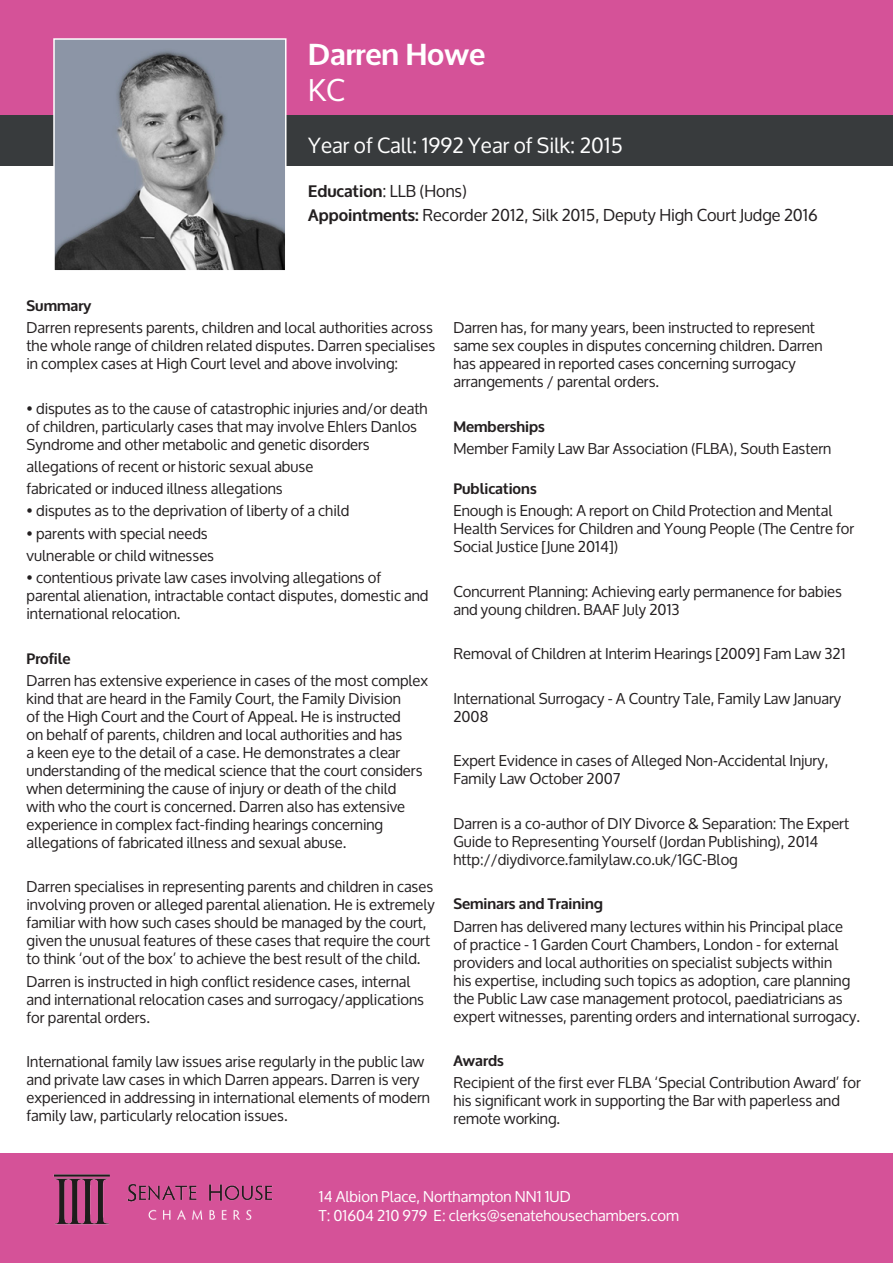
<style>
.page{position:relative;width:893px;height:1263px;background:#fff}
.page>*{position:absolute;margin:0;border:0;box-sizing:border-box;transform-origin:0 0}
.t1{font:700 30px "Oxygen";color:#fff}
.t2{font:30px "Oxygen";color:#fff}
.t3{font:21px "Oxygen";color:#fff}
.t4{font:16.5px "Oxygen";color:#231f20}
.t5{font:15px/18px "Oxygen";color:#231f20}
.t6{font:15px "Oxygen";color:#fff}
.t7{font:700 15px "Oxygen";color:#231f20}
.s1{font-weight:700}
</style>
<div class="page">
<div style="left:0;top:47px;width:893px;height:119px;background:#383b3d"></div>
<div style="left:0;top:0;width:893px;height:114px;background:#d55298"></div>
<div style="left:0;top:1153px;width:893px;height:110px;background:#d55298"></div>
<img style="left:56px;top:41px;width:227px;height:228px">
<div style="left:53px;top:38px;width:233px;height:234px;border:2px solid #fff"></div>
<img style="left:53px;top:1174px;width:220px;height:51px">
<p class="t1" style="left:308px;top:36px;width:179px">Darren Howe</p>
<p class="t2" style="left:308px;top:73px;width:38px">KC</p>
<p class="t3" style="left:308px;top:134px;width:316px">Year of Call: 1992 Year of Silk: 2015</p>
<p class="t4" style="left:308px;top:181px;width:160px"><span class="s1">Education</span>: LLB (Hons)</p>
<p class="t4" style="left:308px;top:205px;width:511px"><span class="s1">Appointments:</span> Recorder 2012, Silk 2015, Deputy High Court Judge 2016</p>
<p class="t7" style="left:27px;top:296px;width:66px">Summary</p>
<p class="t5" style="left:27px;top:319px;width:410px">Darren represents parents, children and local authorities across the whole range of children related disputes. Darren specialises in complex cases at High Court level and above involving:</p>
<p class="t5" style="left:27px;top:399px;width:402px">• disputes as to the cause of catastrophic injuries and/or death of children, particularly cases that may involve Ehlers Danlos<br>Syndrome and other metabolic and genetic disorders</p>
<p class="t5" style="left:27px;top:458px;width:288px">allegations of recent or historic sexual abuse</p>
<p class="t5" style="left:27px;top:480px;width:258px">fabricated or induced illness allegations</p>
<p class="t5" style="left:27px;top:502px;width:324px">• disputes as to the deprivation of liberty of a child</p>
<p class="t5" style="left:27px;top:524px;width:183px">• parents with special needs</p>
<p class="t5" style="left:27px;top:547px;width:189px">vulnerable or child witnesses</p>
<p class="t5" style="left:27px;top:569px;width:403px">• contentious private law cases involving allegations of parental alienation, intractable contact disputes, domestic and international relocation.</p>
<p class="t7" style="left:27px;top:649px;width:46px">Profile</p>
<p class="t5" style="left:27px;top:672px;width:403px">Darren has extensive experience in cases of the most complex kind that are heard in the Family Court, the Family Division<br>of the High Court and the Court of Appeal. He is instructed<br>on behalf of parents, children and local authorities and has<br>a keen eye to the detail of a case. He demonstrates a clear understanding of the medical science that the court considers when determining the cause of injury or death of the child with who the court is concerned. Darren also has extensive experience in complex fact-finding hearings concerning allegations of fabricated illness and sexual abuse.</p>
<p class="t5" style="left:27px;top:878px;width:410px">Darren specialises in representing parents and children in cases involving proven or alleged parental alienation. He is extremely familiar with how such cases should be managed by the court, given the unusual features of these cases that require the court to think ‘out of the box’ to achieve the best result of the child.</p>
<p class="t5" style="left:27px;top:972px;width:399px">Darren is instructed in high conflict residence cases, internal and international relocation cases and surrogacy/applications for parental orders.</p>
<p class="t5" style="left:27px;top:1053px;width:405px">International family law issues arise regularly in the public law and private law cases in which Darren appears. Darren is very experienced in addressing in international elements of modern family law, particularly relocation issues.</p>
<p class="t5" style="left:453px;top:319px;width:371px">Darren has, for many years, been instructed to represent same sex couples in disputes concerning children. Darren has appeared in reported cases concerning surrogacy arrangements / parental orders.</p>
<p class="t7" style="left:453px;top:417px;width:93px">Memberships</p>
<p class="t5" style="left:453px;top:440px;width:380px">Member Family Law Bar Association (FLBA), South Eastern</p>
<p class="t7" style="left:453px;top:479px;width:85px">Publications</p>
<p class="t5" style="left:453px;top:502px;width:402px">Enough is Enough: A report on Child Protection and Mental<br>Health Services for Children and Young People (The Centre for<br>Social Justice [June 2014])</p>
<p class="t5" style="left:453px;top:583px;width:390px">Concurrent Planning: Achieving early permanence for babies and young children. BAAF July 2013</p>
<p class="t5" style="left:453px;top:645px;width:394px">Removal of Children at Interim Hearings [2009] Fam Law 321</p>
<p class="t5" style="left:453px;top:690px;width:389px">International Surrogacy - A Country Tale, Family Law January<br>2008</p>
<p class="t5" style="left:453px;top:752px;width:377px">Expert Evidence in cases of Alleged Non-Accidental Injury,<br>Family Law October 2007</p>
<p class="t5" style="left:453px;top:815px;width:397px">Darren is a co-author of DIY Divorce &amp; Separation: The Expert<br>Guide to Representing Yourself (Jordan Publishing), 2014 http://diydivorce.familylaw.co.uk/1GC-Blog</p>
<p class="t7" style="left:453px;top:895px;width:151px">Seminars and Training</p>
<p class="t5" style="left:453px;top:917px;width:408px">Darren has delivered many lectures within his Principal place<br>of practice - 1 Garden Court Chambers, London - for external providers and local authorities on specialist subjects within<br>his expertise, including such topics as adoption, care planning the Public Law case management protocol, paediatricians as expert witnesses, parenting orders and international surrogacy.</p>
<p class="t7" style="left:453px;top:1051px;width:52px">Awards</p>
<p class="t5" style="left:453px;top:1074px;width:409px">Recipient of the first ever FLBA ‘Special Contribution Award’ for his significant work in supporting the Bar with paperless and remote working.</p>
<p class="t6" style="left:319px;top:1188px;width:253px">14 Albion Place, Northampton NN1 1UD</p>
<p class="t6" style="left:319px;top:1207px;width:362px">T: 01604 210 979 E: clerks@senatehousechambers.com</p>
</div>
